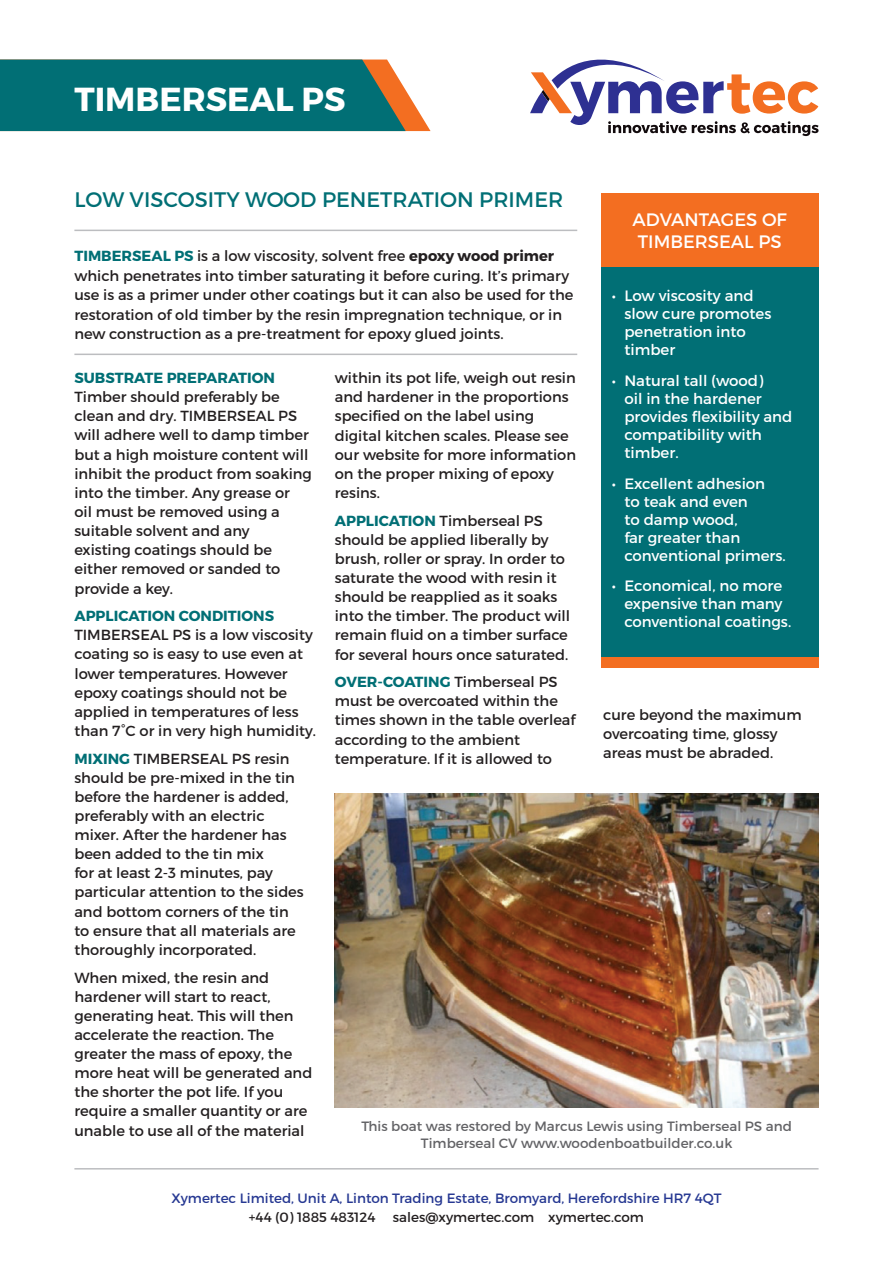
<style>
.page{position:relative;width:893px;height:1263px;background:#fff}
.page>*{position:absolute;margin:0;border:0;box-sizing:border-box;transform-origin:0 0}
.t1{font:700 33.3px "Montserrat";color:#fff}
.t2{font:21px "Montserrat";color:#016f75}
.t3{font:18px/21.6px "Montserrat";color:#fff}
.t4{font:15px/18px "Montserrat";color:#fff}
.t5{font:14.7px/19.2px "Montserrat";color:#231f20}
.t6{font:700 14.7px "Montserrat";color:#016f75}
.t7{font:13.5px/16.5px "Montserrat";color:#636366;text-align:center}
.t8{font:13.5px "Montserrat";color:#263892}
.t9{font:13.5px "Montserrat";color:#231f20}
.s1{font-weight:700;color:#016f75}
.s2{font-weight:700}
</style>
<div class="page">
<hr style="left:74px;top:230px;width:503px;height:1px;background:#bcbdc0">
<hr style="left:74px;top:354px;width:503px;height:1px;background:#bcbdc0">
<svg style="left:530px;top:59px;width:289px;height:77px"></svg>
<svg style="left:0;top:60px;width:431px;height:71px;background:#1c7677"></svg>
<hr style="left:74px;top:1168px;width:745px;height:1px;background:#bcbdc0">
<div style="left:601px;top:219px;width:218px;height:444px;background:#016f75"></div>
<div style="left:601px;top:193px;width:218px;height:73px;background:#f36e21"></div>
<div style="left:601px;top:657px;width:218px;height:11px;background:#f36e21"></div>
<img style="left:335px;top:793px;width:484px;height:315px">
<h1 class="t1" style="left:74px;top:78px;width:273px">TIMBERSEAL PS</h1>
<h2 class="t2" style="left:74px;top:187px;width:490px">LOW VISCOSITY WOOD PENETRATION PRIMER</h2>
<p class="t3" style="left:633px;top:209px;width:156px">ADVANTAGES OF<br>TIMBERSEAL PS</p>
<p class="t5" style="left:74px;top:246px;width:500px"><span class="s1">TIMBERSEAL PS</span> is a low viscosity, solvent free <span class="s2">epoxy wood primer </span>which penetrates into timber saturating it before curing. It’s primary use is as a primer under other coatings but it can also be used for the restoration of old timber by the resin impregnation technique, or in new construction as a pre-treatment for epoxy glued joints.</p>
<p class="t4" style="left:624px;top:287px;width:149px;text-indent:-13px">• Low viscosity and slow cure promotes penetration into timber</p>
<p class="t4" style="left:624px;top:371px;width:170px;text-indent:-13px">• Natural tall (wood)<br>oil in the hardener provides flexibility and compatibility with timber.</p>
<p class="t4" style="left:624px;top:474px;width:163px;text-indent:-13px">• Excellent adhesion<br>to teak and even<br>to damp wood,<br>far greater than conventional primers.</p>
<p class="t4" style="left:624px;top:577px;width:168px;text-indent:-13px">• Economical, no more expensive than many conventional coatings.</p>
<p class="t5" style="left:335px;top:368px;width:243px">within its pot life, weigh out resin and hardener in the proportions specified on the label using digital kitchen scales. Please see our website for more information on the proper mixing of epoxy resins.</p>
<p class="t5" style="left:335px;top:511px;width:237px"><span class="s1">APPLICATION</span> Timberseal PS should be applied liberally by brush, roller or spray. In order to saturate the wood with resin it should be reapplied as it soaks into the timber. The product will remain fluid on a timber surface for several hours once saturated.</p>
<p class="t5" style="left:335px;top:672px;width:242px"><span class="s1">OVER-COATING</span> Timberseal PS must be overcoated within the times shown in the table overleaf according to the ambient temperature. If it is allowed to</p>
<p class="t6" style="left:74px;top:369px;width:202px">SUBSTRATE PREPARATION</p>
<p class="t5" style="left:74px;top:387px;width:239px">Timber should preferably be clean and dry. TIMBERSEAL PS will adhere well to damp timber but a high moisture content will inhibit the product from soaking into the timber. Any grease or<br>oil must be removed using a suitable solvent and any<br>existing coatings should be either removed or sanded to provide a key.</p>
<p class="t6" style="left:74px;top:607px;width:201px">APPLICATION CONDITIONS</p>
<p class="t5" style="left:74px;top:625px;width:243px">TIMBERSEAL PS is a low viscosity coating so is easy to use even at lower temperatures. However epoxy coatings should not be applied in temperatures of less than 7°C or in very high humidity.</p>
<p class="t5" style="left:74px;top:749px;width:231px"><span class="s1">MIXING</span> TIMBERSEAL PS resin should be pre-mixed in the tin before the hardener is added, preferably with an electric mixer. After the hardener has been added to the tin mix<br>for at least 2-3 minutes, pay particular attention to the sides and bottom corners of the tin to ensure that all materials are thoroughly incorporated.</p>
<p class="t5" style="left:74px;top:968px;width:239px">When mixed, the resin and hardener will start to react, generating heat. This will then accelerate the reaction. The greater the mass of epoxy, the more heat will be generated and the shorter the pot life. If you require a smaller quantity or are unable to use all of the material</p>
<p class="t5" style="left:603px;top:705px;width:200px">cure beyond the maximum overcoating time, glossy areas must be abraded.</p>
<p class="t7" style="left:361px;top:1118px;width:432px">This boat was restored by Marcus Lewis using Timberseal PS and<br>Timberseal CV www.woodenboatbuilder.co.uk</p>
<p class="t8" style="left:171px;top:1189px;width:552px">Xymertec Limited, Unit A, Linton Trading Estate, Bromyard, Herefordshire HR7 4QT</p>
<p class="t9" style="left:249px;top:1209px;width:128px">+44 (0) 1885 483124</p>
<p class="t9" style="left:393px;top:1209px;width:253px">sales@xymertec.com xymertec.com</p>
</div>
